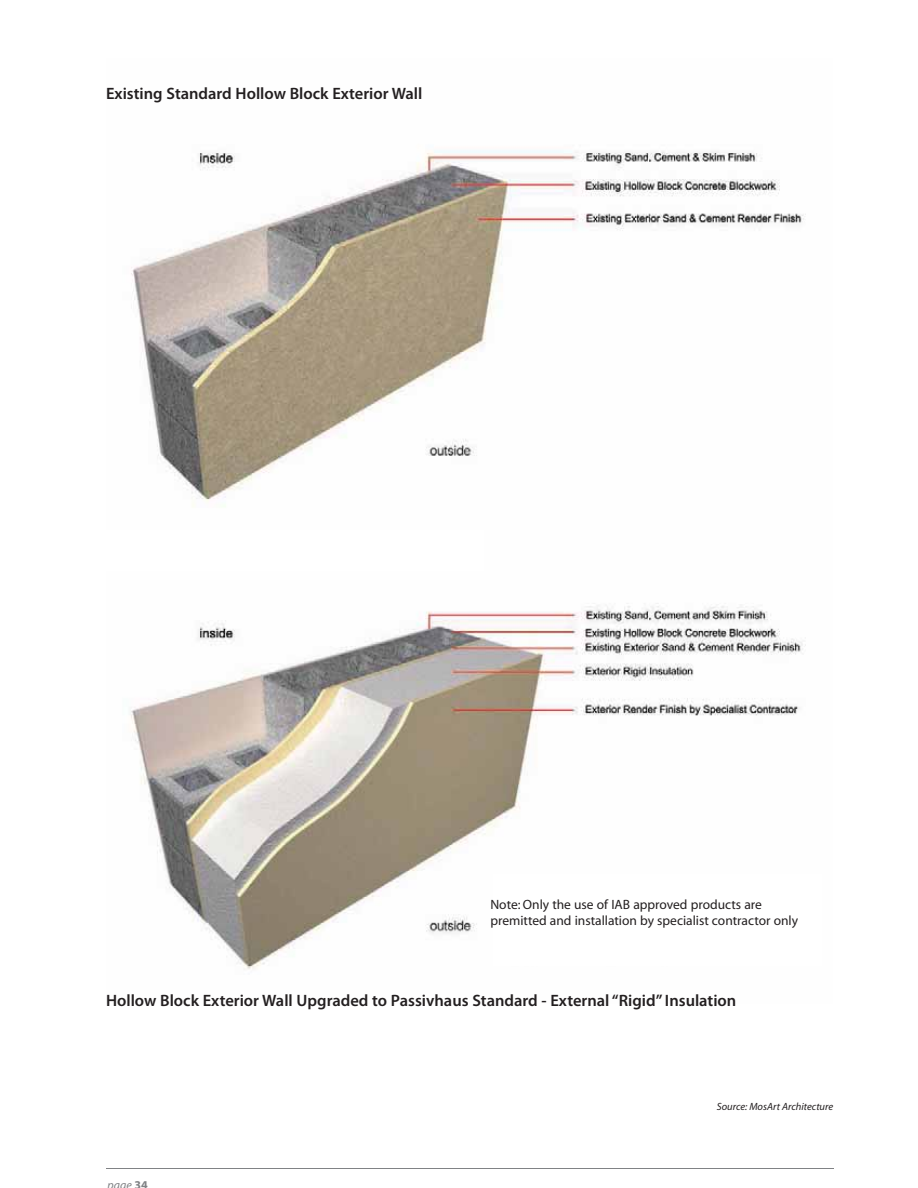
<style>
.page{position:relative;width:918px;height:1188px;background:#fff}
.page>*{position:absolute;margin:0;border:0;box-sizing:border-box;transform-origin:0 0}
.t1{font:600 16.5px "Myriad Pro";color:#231f20}
.t2{font:13.5px/16.2px "Myriad";color:#231f20}
.t3{font:italic 12px "Myriad Pro";color:#808285}
.t4{font:italic 10.5px "Myriad Pro";color:#231f20}
.s1{font-weight:700;font-style:normal}
</style>
<div class="page">
<hr style="left:106px;top:1168px;width:727px;height:1px;background:#808285">
<img style="left:130px;top:150px;width:676px;height:820px">
<div style="left:493px;top:874px;width:329px;height:91px;background:#fff"></div>
<div style="left:106px;top:530px;width:378px;height:41px;background:#fff"></div>
<p class="t1" style="left:106px;top:88px;width:318px">Existing Standard Hollow Block Exterior Wall</p>
<p class="t2" style="left:490px;top:897px;width:309px">Note: Only the use of IAB approved products are premitted and installation by specialist contractor only</p>
<p class="t1" style="left:106px;top:994px;width:632px">Hollow Block Exterior Wall Upgraded to Passivhaus Standard - External “Rigid” Insulation</p>
<p class="t3" style="left:108px;top:1181px;width:42px">page <span class="s1">34</span></p>
<p class="t4" style="left:717px;top:1102px;width:118px">Source: MosArt Architecture</p>
</div>
